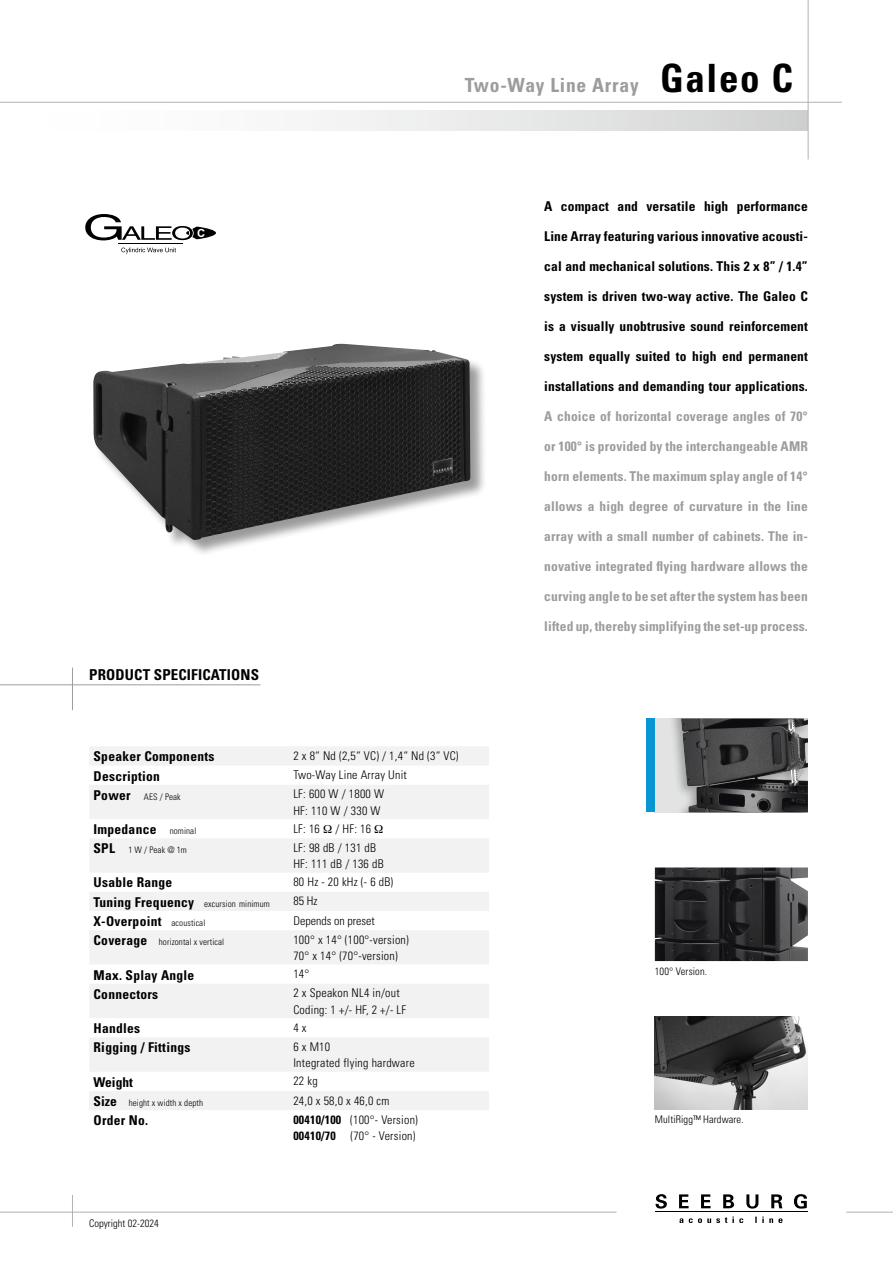
<style>
.page{position:relative;width:893px;height:1263px;background:#fff}
.page>*{position:absolute;margin:0;border:0;box-sizing:border-box;transform-origin:0 0}
.t1{font:700 condensed 39px "Univers LT";letter-spacing:.04em;color:#000}
.t2{font:700 condensed 19.5px "Univers LT";letter-spacing:.04em;color:#9c9c9d}
.t3{font:700 condensed 15px "Univers LT";letter-spacing:.01em;color:#000}
.t4{font:700 condensed 13.5px "Univers LT";letter-spacing:.01em;color:#000}
.t5{font:700 condensed 13.5px "Univers LT";letter-spacing:.01em;color:#9c9c9d}
.t6{font:700 condensed 13.5px "Univers";letter-spacing:.02em;color:#000}
.t7{font:300 condensed 12px/16.5px "Univers";letter-spacing:.02em;color:#000}
.t8{font:300 condensed 12px "Univers";color:#000}
.t9{font:700 11.25px "Arial";color:#fff}
.t10{font:300 condensed 10.5px "Univers";letter-spacing:.01em;color:#000}
.t11{font:300 condensed 9px "Univers";letter-spacing:.01em;color:#000}
.t12{font:300 condensed 9px "Univers LT";letter-spacing:.01em;color:#000}
.s1{font-family:"Univers LT";font-weight:700;font-size:13.5px}
.s2{font-family:"Univers";font-weight:300;font-size:9px}
.s3{font-weight:700;font-size:13.5px}
.s4{font-weight:300;font-size:9px}
.s5{font-family:"Univers LT";font-weight:700}
</style>
<div class="page">
<hr style="left:0;top:684px;width:260px;height:1px;background:#9c9c9d">
<hr style="left:72px;top:668px;width:1px;height:42px;background:#9c9c9d">
<div style="left:0;top:111px;width:808px;height:19px;background:linear-gradient(to right,#fff,#d4d5d5)"></div>
<hr style="left:0;top:102px;width:842px;height:1px;background:#b1b2b3">
<hr style="left:808px;top:0;width:1px;height:159px;background:#b1b2b3">
<hr style="left:0;top:1212px;width:617px;height:1px;background:#b1b2b3">
<hr style="left:846px;top:1212px;width:47px;height:1px;background:#b1b2b3">
<hr style="left:655px;top:1211px;width:152px;height:1px;background:#000">
<svg style="left:679px;top:1216px;width:103px;height:7px"></svg>
<svg style="left:655px;top:1194px;width:12px;height:14px"></svg>
<svg style="left:679px;top:1194px;width:10px;height:14px"></svg>
<svg style="left:701px;top:1194px;width:10px;height:14px"></svg>
<svg style="left:723px;top:1194px;width:11px;height:14px"></svg>
<svg style="left:746px;top:1194px;width:12px;height:14px"></svg>
<svg style="left:771px;top:1194px;width:11px;height:14px"></svg>
<svg style="left:794px;top:1194px;width:13px;height:14px"></svg>
<hr style="left:72px;top:1195px;width:1px;height:32px;background:#b1b2b3">
<div style="left:93px;top:344px;width:395px;height:213px;background:#000;opacity:.4"></div>
<img style="left:93px;top:344px;width:377px;height:196px">
<svg style="left:121px;top:248px;width:55px;height:6px"></svg>
<hr style="left:118px;top:243px;width:65px;height:1px;background:#000">
<svg style="left:85px;top:214px;width:131px;height:26px"></svg>
<div style="left:655px;top:719px;width:153px;height:93px;background:#e3e3e3"></div>
<div style="left:663px;top:719px;width:145px;height:93px;background:#000;opacity:.3"></div>
<img style="left:681px;top:719px;width:127px;height:93px">
<img style="left:655px;top:867px;width:153px;height:94px">
<div style="left:646px;top:719px;width:9px;height:93px;background:#0795d4"></div>
<img style="left:655px;top:1016px;width:153px;height:94px">
<svg style="left:90px;top:747px;width:399px;height:363px;fill:#f2f2f2"></svg>
<svg style="left:324px;top:824px;width:8px;height:9px"></svg>
<svg style="left:375px;top:824px;width:8px;height:9px"></svg>
<p class="t9" style="left:197px;top:226px;width:10px">C</p>
<p class="t3" style="left:89px;top:665px;width:171px">PRODUCT SPECIFICATIONS</p>
<h2 class="t2" style="left:465px;top:73px;width:175px">Two-Way Line Array</h2>
<h1 class="t1" style="left:660px;top:54px;width:134px">Galeo C</h1>
<p class="t4" style="left:544px;top:197px;width:265px">A compact and versatile high performance</p>
<p class="t4" style="left:544px;top:227px;width:265px">Line Array featuring various innovative acousti-</p>
<p class="t4" style="left:544px;top:257px;width:265px">cal and mechanical solutions. This 2 x 8” / 1.4”</p>
<p class="t4" style="left:544px;top:287px;width:265px">system is driven two-way active. The Galeo C</p>
<p class="t4" style="left:544px;top:317px;width:265px">is a visually unobtrusive sound reinforcement</p>
<p class="t4" style="left:544px;top:347px;width:265px">system equally suited to high end permanent</p>
<p class="t4" style="left:544px;top:377px;width:265px">installations and demanding tour applications.</p>
<p class="t5" style="left:544px;top:407px;width:265px">A choice of horizontal coverage angles of 70°</p>
<p class="t5" style="left:544px;top:437px;width:265px">or 100° is provided by the interchangeable AMR</p>
<p class="t5" style="left:544px;top:467px;width:265px">horn elements. The maximum splay angle of 14°</p>
<p class="t5" style="left:544px;top:497px;width:265px">allows a high degree of curvature in the line</p>
<p class="t5" style="left:544px;top:527px;width:265px">array with a small number of cabinets. The in-</p>
<p class="t5" style="left:544px;top:557px;width:265px">novative integrated flying hardware allows the</p>
<p class="t5" style="left:544px;top:587px;width:265px">curving angle to be set after the system has been</p>
<p class="t5" style="left:544px;top:617px;width:265px">lifted up, thereby simplifying the set-up process.</p>
<p class="t4" style="left:94px;top:748px;width:122px">Speaker Components</p>
<p class="t7" style="left:293px;top:747px;width:167px">2 x 8“ Nd (2,5“ VC) / 1,4“ Nd (3“ VC)</p>
<p class="t4" style="left:94px;top:767px;width:68px">Description</p>
<p class="t7" style="left:293px;top:766px;width:115px">Two-Way Line Array Unit</p>
<p class="t11" style="left:94px;top:791px;width:89px"><span class="s1">Power</span> AES / Peak</p>
<p class="t7" style="left:293px;top:786px;width:92px">LF: 600 W / 1800 W<br>HF: 110 W / 330 W</p>
<p class="t4" style="left:94px;top:821px;width:104px">Impedance <span class="s2">nominal</span></p>
<p class="t7" style="left:293px;top:820px;width:28px">LF: 16</p>
<p class="t7" style="left:335px;top:820px;width:37px">/ HF: 16</p>
<p class="t11" style="left:94px;top:845px;width:95px"><span class="s1">SPL</span> 1 W / Peak @ 1m</p>
<p class="t7" style="left:293px;top:839px;width:92px">LF: 98 dB / 131 dB<br>HF: 111 dB / 136 dB</p>
<p class="t6" style="left:94px;top:874px;width:80px">Usable Range</p>
<p class="t7" style="left:293px;top:874px;width:101px">80 Hz - 20 kHz (- 6 dB)</p>
<p class="t12" style="left:94px;top:898px;width:178px"><span class="s3">Tuning Frequency</span> excursion minimum</p>
<p class="t7" style="left:293px;top:893px;width:25px">85 Hz</p>
<p class="t4" style="left:94px;top:913px;width:113px">X-Overpoint <span class="s4">acoustical</span></p>
<p class="t8" style="left:293px;top:913px;width:83px">Depends on preset</p>
<p class="t11" style="left:94px;top:936px;width:132px"><span class="s1">Coverage</span> horizontal x vertical</p>
<p class="t7" style="left:293px;top:931px;width:117px">100° x 14° (100°-version)<br>70° x 14° (70°-version)</p>
<p class="t4" style="left:94px;top:966px;width:102px">Max. Splay Angle</p>
<p class="t7" style="left:293px;top:965px;width:17px">14°</p>
<p class="t4" style="left:94px;top:986px;width:66px">Connectors</p>
<p class="t7" style="left:293px;top:985px;width:114px">2 x Speakon NL4 in/out<br>Coding: 1 +/- HF, 2 +/- LF</p>
<p class="t4" style="left:94px;top:1020px;width:48px">Handles</p>
<p class="t7" style="left:293px;top:1019px;width:15px">4 x</p>
<p class="t4" style="left:94px;top:1039px;width:98px">Rigging / Fittings</p>
<p class="t7" style="left:293px;top:1038px;width:123px">6 x M10<br>Integrated flying hardware</p>
<p class="t4" style="left:94px;top:1073px;width:41px">Weight</p>
<p class="t7" style="left:293px;top:1073px;width:26px">22 kg</p>
<p class="t11" style="left:94px;top:1097px;width:111px"><span class="s1">Size</span> height x width x depth</p>
<p class="t7" style="left:293px;top:1092px;width:98px">24,0 x 58,0 x 46,0 cm</p>
<p class="t4" style="left:94px;top:1112px;width:56px">Order No.</p>
<p class="t7" style="left:293px;top:1111px;width:126px"><span class="s5">00410/100</span> (100°- Version)<br><span class="s5">00410/70</span> (70° - Version)</p>
<p class="t10" style="left:89px;top:1216px;width:71px">Copyright 02-2024</p>
<p class="t10" style="left:655px;top:964px;width:54px">100° Version.</p>
<p class="t10" style="left:655px;top:1113px;width:90px">MultiRigg™ Hardware.</p>
</div>
